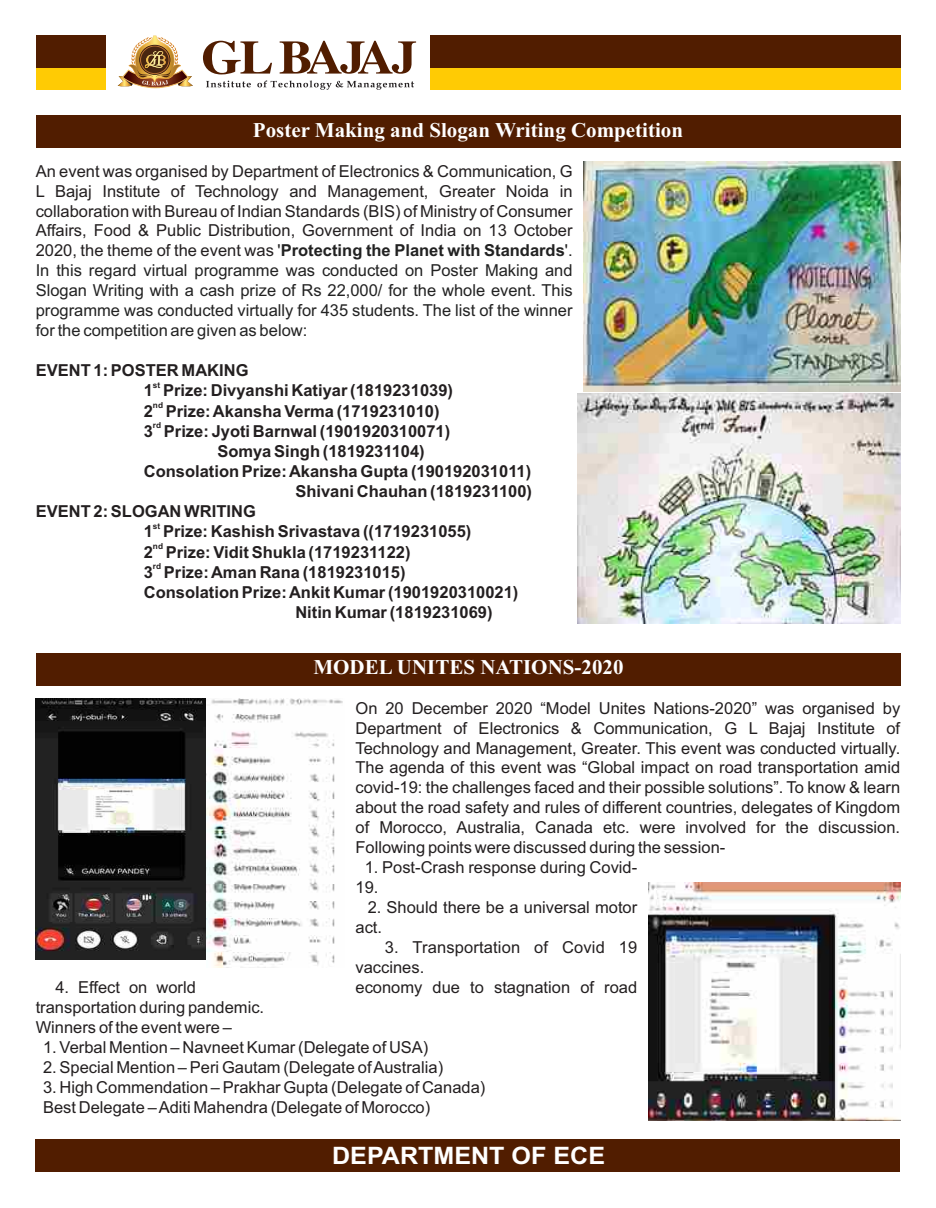
<style>
.page{position:relative;width:936px;height:1208px;background:#fff}
.page>*{position:absolute;margin:0;border:0;box-sizing:border-box;transform-origin:0 0}
.t1{font:700 24px "Arial";color:#fff;scale:1.05 1}
.t2{font:700 21px "Times New Roman";color:#fff}
.t3{font:16.5px/20px "Arial";color:#231f20}
.t4{font:700 16.5px "Arial";color:#231f20}
.t5{font:700 8.25px "Arial";color:#231f20}
.s1{color:#222}
.s2{font-weight:700;color:#222}
</style>
<div class="page">
<svg style="left:203px;top:41px;width:69px;height:33px"></svg>
<svg style="left:279px;top:41px;width:137px;height:33px"></svg>
<svg style="left:206px;top:80px;width:208px;height:10px"></svg>
<img style="left:118px;top:36px;width:75px;height:53px">
<div style="left:140px;top:46px;width:29px;height:28px;border:1px solid #b87032;border-radius:50%"></div>
<div style="left:36px;top:36px;width:69px;height:54px;background:#ffcb04"></div>
<div style="left:36px;top:36px;width:69px;height:32px;background:#511d00"></div>
<div style="left:430px;top:36px;width:470px;height:54px;background:#ffcb04"></div>
<div style="left:430px;top:36px;width:470px;height:32px;background:#511d00"></div>
<div style="left:36px;top:1138px;width:864px;height:33px;background:#511d00"></div>
<div style="left:36px;top:116px;width:864px;height:32px;background:#511d00"></div>
<div style="left:36px;top:653px;width:864px;height:32px;background:#511d00"></div>
<img style="left:583px;top:162px;width:317px;height:230px">
<img style="left:577px;top:394px;width:323px;height:230px">
<img style="left:648px;top:882px;width:252px;height:238px">
<img style="left:36px;top:698px;width:171px;height:261px">
<img style="left:207px;top:698px;width:136px;height:269px">
<p class="t2" style="left:253px;top:123px;width:431px">Poster Making and Slogan Writing Competition</p>
<p class="t3" style="left:36px;top:162px;width:538px;text-align:justify">An event was organised by Department of Electronics &amp; Communication, G L Bajaj Institute of Technology and Management, Greater Noida in collaboration with Bureau of Indian Standards (BIS) of Ministry of Consumer Affairs, Food &amp; Public Distribution, Government of India on 13 October 2020, the theme of the event was <span class="s1">'</span><span class="s2">Protecting the Planet with Standards</span><span class="s1">'.<br>In this regard virtual programme was conducted on Poster Making and Slogan Writing with a cash prize of Rs 22,000/ for the whole event. This programme was conducted virtually for 435 students. The list of the winner for the competition are given as below:</span></p>
<p class="t4" style="left:36px;top:364px;width:214px">EVENT 1: POSTER MAKING</p>
<p class="t5" style="left:153px;top:382px;width:9px">st</p>
<p class="t4" style="left:144px;top:384px;width:311px">1 Prize: Divyanshi Katiyar (1819231039)</p>
<p class="t5" style="left:153px;top:402px;width:12px">nd</p>
<p class="t4" style="left:144px;top:404px;width:297px">2 Prize: Akansha Verma (1719231010)</p>
<p class="t5" style="left:153px;top:422px;width:10px">rd</p>
<p class="t4" style="left:144px;top:425px;width:308px">3 Prize: Jyoti Barnwal (1901920310071)</p>
<p class="t4" style="left:217px;top:445px;width:209px">Somya Singh (1819231104)</p>
<p class="t4" style="left:144px;top:465px;width:389px">Consolation Prize: Akansha Gupta (190192031011)</p>
<p class="t4" style="left:295px;top:485px;width:238px">Shivani Chauhan (1819231100)</p>
<p class="t4" style="left:36px;top:505px;width:222px">EVENT 2: SLOGAN WRITING</p>
<p class="t5" style="left:153px;top:523px;width:9px">st</p>
<p class="t4" style="left:144px;top:525px;width:329px">1 Prize: Kashish Srivastava ((1719231055)</p>
<p class="t5" style="left:153px;top:543px;width:12px">nd</p>
<p class="t4" style="left:144px;top:545px;width:268px">2 Prize: Vidit Shukla (1719231122)</p>
<p class="t5" style="left:153px;top:563px;width:10px">rd</p>
<p class="t4" style="left:144px;top:566px;width:263px">3 Prize: Aman Rana (1819231015)</p>
<p class="t4" style="left:144px;top:586px;width:376px">Consolation Prize: Ankit Kumar (1901920310021)</p>
<p class="t4" style="left:295px;top:606px;width:199px">Nitin Kumar (1819231069)</p>
<p class="t2" style="left:313px;top:659px;width:311px">MODEL UNITES NATIONS-2020</p>
<p class="t3" style="left:355px;top:699px;width:546px;text-align:justify">On 20 December 2020 “Model Unites Nations-2020” was organised by Department of Electronics &amp; Communication, G L Bajaj Institute of Technology and Management, Greater. This event was conducted virtually.<br>The agenda of this event was “Global impact on road transportation amid covid-19: the challenges faced and their possible solutions”. To know &amp; learn about the road safety and rules of different countries, delegates of Kingdom of Morocco, Australia, Canada etc. were involved for the discussion.<br>Following points were discussed during the session-</p>
<p class="t3" style="left:355px;top:859px;width:283px;text-indent:9px">1. Post-Crash response during Covid-<br>19.</p>
<p class="t3" style="left:355px;top:899px;width:283px;text-indent:12px">2. Should there be a universal motor act.</p>
<p class="t3" style="left:355px;top:938px;width:283px;text-indent:29px">3. Transportation of Covid 19 vaccines.</p>
<p class="t3" style="left:55px;top:978px;width:142px">4. Effect on world</p>
<p class="t3" style="left:355px;top:978px;width:283px">economy due to stagnation of road</p>
<p class="t3" style="left:36px;top:998px;width:230px">transportation during pandemic.<br>Winners of the event were –</p>
<p class="t3" style="left:43px;top:1038px;width:387px">1. Verbal Mention – Navneet Kumar (Delegate of USA)</p>
<p class="t3" style="left:43px;top:1058px;width:401px">2. Special Mention – Peri Gautam (Delegate of Australia)</p>
<p class="t3" style="left:43px;top:1078px;width:444px">3. High Commendation – Prakhar Gupta (Delegate of Canada)<br>Best Delegate – Aditi Mahendra (Delegate of Morocco)</p>
<h1 class="t1" style="left:332px;top:1146px;width:261px">DEPARTMENT OF ECE</h1>
</div>
